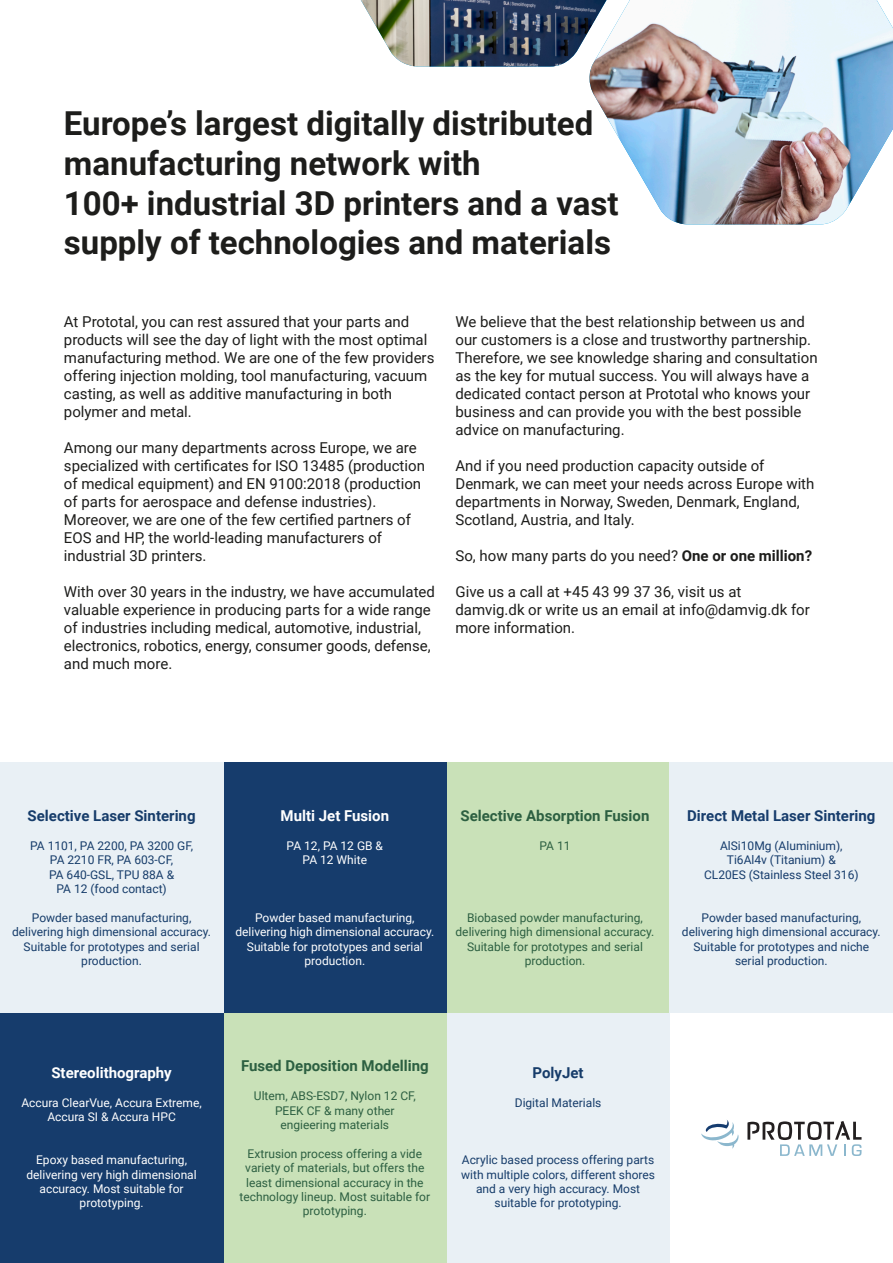
<style>
.page{position:relative;width:893px;height:1263px;background:#fff}
.page>*{position:absolute;margin:0;border:0;box-sizing:border-box;transform-origin:0 0}
.t1{font:700 33px "Roboto";color:#1d1d1b}
.t2{font:15px "Roboto";color:#1d1d1b}
.t3{font:700 15px "Roboto";color:#2c5f41}
.t4{font:700 15px "Roboto";color:#fff}
.t5{font:700 15px "Roboto";color:#163c6a}
.t6{font:700 15px "Roboto";color:#163c6c}
.t7{font:12px "Roboto";color:#163c6a}
.t8{font:12px "Roboto";color:#2c5f41}
.t9{font:12px "Roboto";color:#fff}
.t10{font:12px "Roboto";color:#163c6c}
.s1{font-weight:700}
</style>
<div class="page">
<img style="left:589px;top:0;width:304px;height:224px">
<svg style="left:647px;top:0;width:5px;height:67px"></svg>
<img style="left:360px;top:0;width:287px;height:67px">
<svg style="left:701px;top:1120px;width:38px;height:29px"></svg>
<svg style="left:747px;top:1121px;width:114px;height:35px"></svg>
<div style="left:446px;top:1013px;width:224px;height:250px;background:#e9f0f5"></div>
<div style="left:223px;top:1013px;width:223px;height:250px;background:#c9e1b8"></div>
<div style="left:0;top:1013px;width:223px;height:250px;background:#163c6c"></div>
<div style="left:446px;top:762px;width:224px;height:251px;background:#c9e1b8"></div>
<div style="left:223px;top:762px;width:223px;height:251px;background:#163c6c"></div>
<div style="left:0;top:762px;width:223px;height:251px;background:#e9f0f5"></div>
<div style="left:670px;top:762px;width:223px;height:251px;background:#e9f0f5"></div>
<p class="t1" style="left:64px;top:111px;width:531px">Europe’s largest digitally distributed</p>
<p class="t1" style="left:64px;top:150px;width:418px">manufacturing network with</p>
<p class="t1" style="left:64px;top:190px;width:556px">100+ industrial 3D printers and a vast</p>
<p class="t1" style="left:64px;top:229px;width:549px">supply of technologies and materials</p>
<p class="t2" style="left:64px;top:316px;width:347px">At Prototal, you can rest assured that your parts and</p>
<p class="t2" style="left:64px;top:334px;width:365px">products will see the day of light with the most optimal</p>
<p class="t2" style="left:64px;top:352px;width:372px">manufacturing method. We are one of the few providers</p>
<p class="t2" style="left:64px;top:370px;width:365px">offering injection molding, tool manufacturing, vacuum</p>
<p class="t2" style="left:64px;top:388px;width:330px">casting, as well as additive manufacturing in both</p>
<p class="t2" style="left:64px;top:406px;width:129px">polymer and metal.</p>
<p class="t2" style="left:64px;top:442px;width:354px">Among our many departments across Europe, we are</p>
<p class="t2" style="left:64px;top:460px;width:363px">specialized with certificates for ISO 13485 (production</p>
<p class="t2" style="left:64px;top:478px;width:359px">of medical equipment) and EN 9100:2018 (production</p>
<p class="t2" style="left:64px;top:496px;width:314px">of parts for aerospace and defense industries).</p>
<p class="t2" style="left:64px;top:514px;width:349px">Moreover, we are one of the few certified partners of</p>
<p class="t2" style="left:64px;top:532px;width:320px">EOS and HP, the world-leading manufacturers of</p>
<p class="t2" style="left:64px;top:550px;width:144px">industrial 3D printers.</p>
<p class="t2" style="left:64px;top:586px;width:373px">With over 30 years in the industry, we have accumulated</p>
<p class="t2" style="left:64px;top:604px;width:368px">valuable experience in producing parts for a wide range</p>
<p class="t2" style="left:64px;top:622px;width:359px">of industries including medical, automotive, industrial,</p>
<p class="t2" style="left:64px;top:640px;width:368px">electronics, robotics, energy, consumer goods, defense,</p>
<p class="t2" style="left:64px;top:658px;width:110px">and much more.</p>
<p class="t2" style="left:455px;top:316px;width:351px">We believe that the best relationship between us and</p>
<p class="t2" style="left:455px;top:334px;width:357px">our customers is a close and trustworthy partnership.</p>
<p class="t2" style="left:455px;top:352px;width:364px">Therefore, we see knowledge sharing and consultation</p>
<p class="t2" style="left:455px;top:370px;width:355px">as the key for mutual success. You will always have a</p>
<p class="t2" style="left:455px;top:388px;width:356px">dedicated contact person at Prototal who knows your</p>
<p class="t2" style="left:455px;top:406px;width:347px">business and can provide you with the best possible</p>
<p class="t2" style="left:455px;top:424px;width:171px">advice on manufacturing.</p>
<p class="t2" style="left:455px;top:460px;width:310px">And if you need production capacity outside of</p>
<p class="t2" style="left:455px;top:478px;width:360px">Denmark, we can meet your needs across Europe with</p>
<p class="t2" style="left:455px;top:496px;width:346px">departments in Norway, Sweden, Denmark, England,</p>
<p class="t2" style="left:455px;top:514px;width:181px">Scotland, Austria, and Italy.</p>
<p class="t2" style="left:455px;top:550px;width:358px">So, how many parts do you need? <span class="s1">One or one million?</span></p>
<p class="t2" style="left:455px;top:586px;width:287px">Give us a call at +45 43 99 37 36, visit us at</p>
<p class="t2" style="left:455px;top:604px;width:356px">damvig.dk or write us an email at info@damvig.dk for</p>
<p class="t2" style="left:455px;top:622px;width:121px">more information.</p>
<p class="t5" style="left:28px;top:810px;width:169px">Selective Laser Sintering</p>
<p class="t7" style="left:30px;top:841px;width:164px">PA 1101, PA 2200, PA 3200 GF,</p>
<p class="t7" style="left:50px;top:855px;width:125px">PA 2210 FR, PA 603-CF,</p>
<p class="t7" style="left:49px;top:870px;width:127px">PA 640-GSL, TPU 88A &amp;</p>
<p class="t7" style="left:56px;top:884px;width:112px">PA 12 (food contact)</p>
<p class="t7" style="left:32px;top:913px;width:161px">Powder based manufacturing,</p>
<p class="t7" style="left:12px;top:927px;width:200px">delivering high dimensional accuracy.</p>
<p class="t7" style="left:24px;top:942px;width:177px">Suitable for prototypes and serial</p>
<p class="t7" style="left:81px;top:956px;width:62px">production.</p>
<p class="t4" style="left:281px;top:810px;width:110px">Multi Jet Fusion</p>
<p class="t9" style="left:287px;top:841px;width:98px">PA 12, PA 12 GB &amp;</p>
<p class="t9" style="left:303px;top:855px;width:66px">PA 12 White</p>
<p class="t9" style="left:255px;top:913px;width:161px">Powder based manufacturing,</p>
<p class="t9" style="left:235px;top:927px;width:200px">delivering high dimensional accuracy.</p>
<p class="t9" style="left:247px;top:942px;width:177px">Suitable for prototypes and serial</p>
<p class="t9" style="left:305px;top:956px;width:62px">production.</p>
<p class="t3" style="left:460px;top:810px;width:190px">Selective Absorption Fusion</p>
<p class="t8" style="left:539px;top:841px;width:33px">PA 11</p>
<p class="t8" style="left:467px;top:913px;width:177px">Biobased powder manufacturing,</p>
<p class="t8" style="left:456px;top:927px;width:200px">delivering high dimensional accuracy.</p>
<p class="t8" style="left:467px;top:942px;width:177px">Suitable for prototypes and serial</p>
<p class="t8" style="left:525px;top:956px;width:62px">production.</p>
<p class="t6" style="left:687px;top:810px;width:190px">Direct Metal Laser Sintering</p>
<p class="t10" style="left:720px;top:841px;width:124px">AlSi10Mg (Aluminium),</p>
<p class="t10" style="left:727px;top:855px;width:110px">Ti6Al4v (Titanium) &amp;</p>
<p class="t10" style="left:704px;top:870px;width:156px">CL20ES (Stainless Steel 316)</p>
<p class="t7" style="left:702px;top:913px;width:161px">Powder based manufacturing,</p>
<p class="t7" style="left:682px;top:927px;width:200px">delivering high dimensional accuracy.</p>
<p class="t7" style="left:693px;top:942px;width:177px">Suitable for prototypes and niche</p>
<p class="t7" style="left:735px;top:956px;width:94px">serial production.</p>
<p class="t4" style="left:51px;top:1066px;width:122px">Stereolithography</p>
<p class="t9" style="left:21px;top:1097px;width:182px">Accura ClearVue, Accura Extreme,</p>
<p class="t9" style="left:47px;top:1112px;width:130px">Accura SI &amp; Accura HPC</p>
<p class="t9" style="left:36px;top:1155px;width:152px">Epoxy based manufacturing,</p>
<p class="t9" style="left:26px;top:1169px;width:172px">delivering very high dimensional</p>
<p class="t9" style="left:40px;top:1184px;width:146px">accuracy. Most suitable for</p>
<p class="t9" style="left:80px;top:1198px;width:65px">prototyping.</p>
<p class="t3" style="left:241px;top:1060px;width:189px">Fused Deposition Modelling</p>
<p class="t8" style="left:254px;top:1091px;width:163px">Ultem, ABS-ESD7, Nylon 12 CF,</p>
<p class="t8" style="left:275px;top:1105px;width:121px">PEEK CF &amp; many other</p>
<p class="t8" style="left:281px;top:1120px;width:110px">engieering materials</p>
<p class="t8" style="left:248px;top:1149px;width:176px">Extrusion process offering a vide</p>
<p class="t8" style="left:245px;top:1163px;width:181px">variety of materials, but offers the</p>
<p class="t8" style="left:246px;top:1177px;width:179px">least dimensional accuracy in the</p>
<p class="t8" style="left:240px;top:1192px;width:192px">technology lineup. Most suitable for</p>
<p class="t8" style="left:303px;top:1206px;width:65px">prototyping.</p>
<p class="t5" style="left:533px;top:1066px;width:53px">PolyJet</p>
<p class="t7" style="left:515px;top:1097px;width:88px">Digital Materials</p>
<p class="t7" style="left:462px;top:1155px;width:194px">Acrylic based process offering parts</p>
<p class="t7" style="left:461px;top:1169px;width:195px">with multiple colors, different shores</p>
<p class="t7" style="left:476px;top:1184px;width:166px">and a very high accuracy. Most</p>
<p class="t7" style="left:495px;top:1198px;width:129px">suitable for prototyping.</p>
</div>
